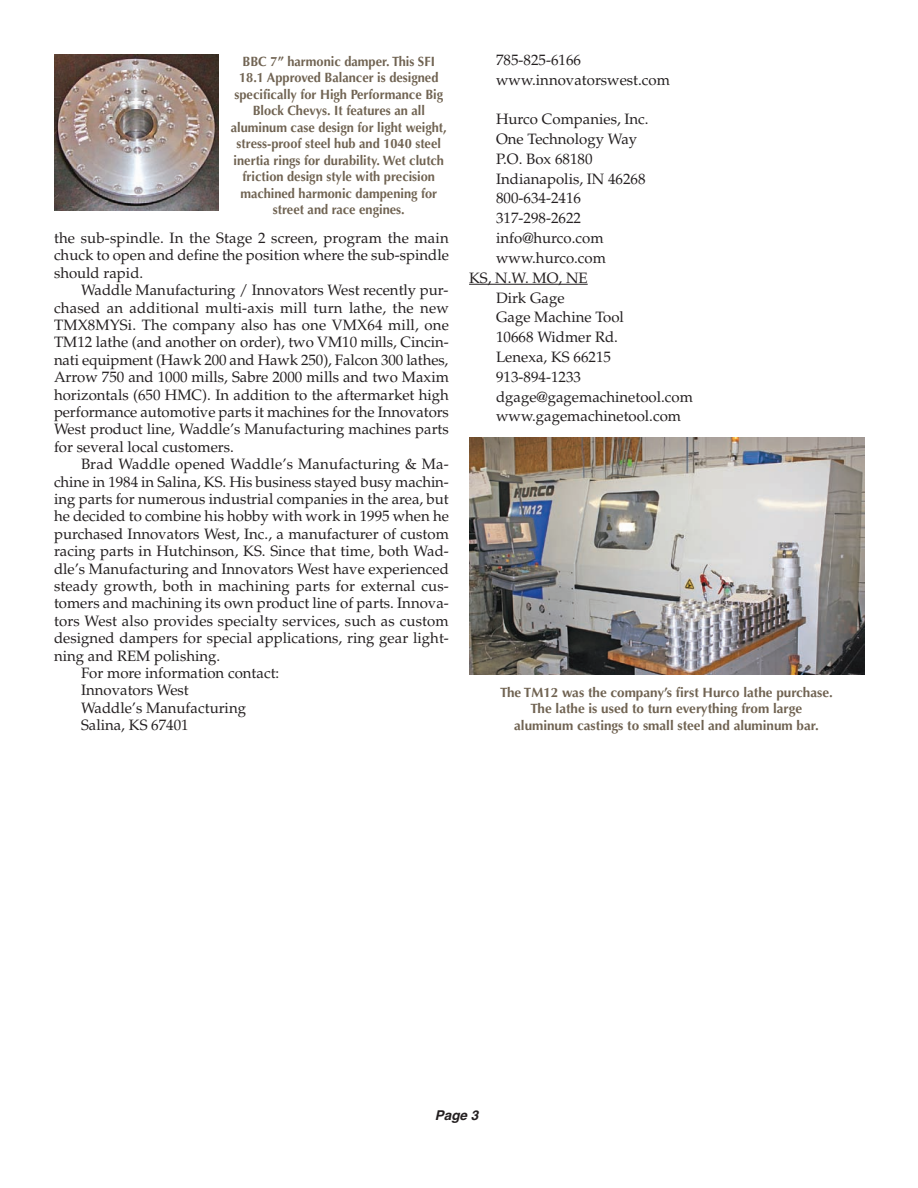
<style>
.page{position:relative;width:918px;height:1188px;background:#fff}
.page>*{position:absolute;margin:0;border:0;box-sizing:border-box;transform-origin:0 0}
.t1{font:15px/17.4px "Palatino";color:#231f20;text-align:justify}
.t2{font:700 13.5px/16.5px "Optima";color:#706352;text-align:center;scale:.95 1}
.t3{font:700 13.5px/16.5px "Optima";color:#706352;text-align:center}
.t4{font:italic 700 13.5px "Helvetica";color:#231f20}
</style>
<div class="page">
<hr style="left:469px;top:284px;width:119px;height:1px;background:#231f20">
<img style="left:469px;top:438px;width:395px;height:237px">
<img style="left:54px;top:54px;width:164px;height:157px">
<p class="t2" style="left:231px;top:54px;width:229px">BBC 7” harmonic damper. This SFI 18.1 Approved Balancer is designed specifically for High Performance Big Block Chevys. It features an all aluminum case design for light weight, stress-proof steel hub and 1040 steel inertia rings for durability. Wet clutch friction design style with precision machined harmonic dampening for street and race engines.</p>
<p class="t1" style="left:54px;top:231px;width:396px">the sub-spindle. In the Stage 2 screen, program the main chuck to open and define the position where the sub-spindle should rapid.</p>
<p class="t1" style="left:54px;top:283px;width:396px;text-indent:27px">Waddle Manufacturing / Innovators West recently pur&shy;chased an additional multi-axis mill turn lathe, the new TMX8MYSi. The company also has one VMX64 mill, one TM12 lathe (and another on order), two VM10 mills, Cincin&shy;nati equipment (Hawk 200 and Hawk 250), Falcon 300 lathes, Arrow 750 and 1000 mills, Sabre 2000 mills and two Maxim horizontals (650 HMC). In addition to the aftermarket high performance automotive parts it machines for the Innovators West product line, Waddle’s Manufacturing machines parts for several local customers.</p>
<p class="t1" style="left:81px;top:457px;width:369px">Brad Waddle opened Waddle’s Manufacturing &amp; Ma-</p>
<p class="t1" style="left:54px;top:475px;width:396px">chine in 1984 in Salina, KS. His business stayed busy machin-</p>
<p class="t1" style="left:54px;top:492px;width:396px">ing parts for numerous industrial companies in the area, but</p>
<p class="t1" style="left:54px;top:509px;width:396px">he decided to combine his hobby with work in 1995 when he</p>
<p class="t1" style="left:54px;top:527px;width:396px">purchased Innovators West, Inc., a manufacturer of custom</p>
<p class="t1" style="left:54px;top:544px;width:396px">racing parts in Hutchinson, KS. Since that time, both Wad-</p>
<p class="t1" style="left:54px;top:562px;width:396px">dle’s Manufacturing and Innovators West have experienced</p>
<p class="t1" style="left:54px;top:579px;width:396px">steady growth, both in machining parts for external cus-</p>
<p class="t1" style="left:54px;top:596px;width:396px">tomers and machining its own product line of parts. Innova-</p>
<p class="t1" style="left:54px;top:614px;width:396px">tors West also provides specialty services, such as custom</p>
<p class="t1" style="left:54px;top:631px;width:396px">designed dampers for special applications, ring gear light-</p>
<p class="t1" style="left:54px;top:649px;width:168px">ning and REM polishing.</p>
<p class="t1" style="left:81px;top:666px;width:200px">For more information contact:</p>
<p class="t1" style="left:81px;top:683px;width:109px">Innovators West</p>
<p class="t1" style="left:81px;top:701px;width:167px">Waddle’s Manufacturing</p>
<p class="t1" style="left:81px;top:718px;width:109px">Salina, KS 67401</p>
<p class="t1" style="left:496px;top:52px;width:175px;line-height:19.8px">785-825-6166 www.innovatorswest.com</p>
<p class="t1" style="left:496px;top:112px;width:154px">Hurco Companies, Inc.</p>
<p class="t1" style="left:496px;top:132px;width:143px">One Technology Way</p>
<p class="t1" style="left:496px;top:152px;width:98px">P.O. Box 68180</p>
<p class="t1" style="left:496px;top:172px;width:151px">Indianapolis, IN 46268</p>
<p class="t1" style="left:496px;top:191px;width:86px">800-634-2416</p>
<p class="t1" style="left:496px;top:211px;width:86px">317-298-2622</p>
<p class="t1" style="left:496px;top:231px;width:109px">info@hurco.com</p>
<p class="t1" style="left:496px;top:251px;width:111px">www.hurco.com</p>
<p class="t1" style="left:469px;top:271px;width:120px">KS, N.W. MO, NE</p>
<p class="t1" style="left:496px;top:291px;width:70px">Dirk Gage</p>
<p class="t1" style="left:496px;top:310px;width:129px">Gage Machine Tool</p>
<p class="t1" style="left:496px;top:330px;width:123px">10668 Widmer Rd.</p>
<p class="t1" style="left:496px;top:350px;width:116px">Lenexa, KS 66215</p>
<p class="t1" style="left:496px;top:370px;width:86px">913-894-1233</p>
<p class="t1" style="left:496px;top:390px;width:198px">dgage@gagemachinetool.com</p>
<p class="t1" style="left:496px;top:409px;width:187px">www.gagemachinetool.com</p>
<p class="t3" style="left:500px;top:685px;width:334px">The TM12 was the company’s first Hurco lathe purchase.<br>The lathe is used to turn everything from large aluminum castings to small steel and aluminum bar.</p>
<p class="t4" style="left:435px;top:1107px;width:45px">Page 3</p>
</div>
